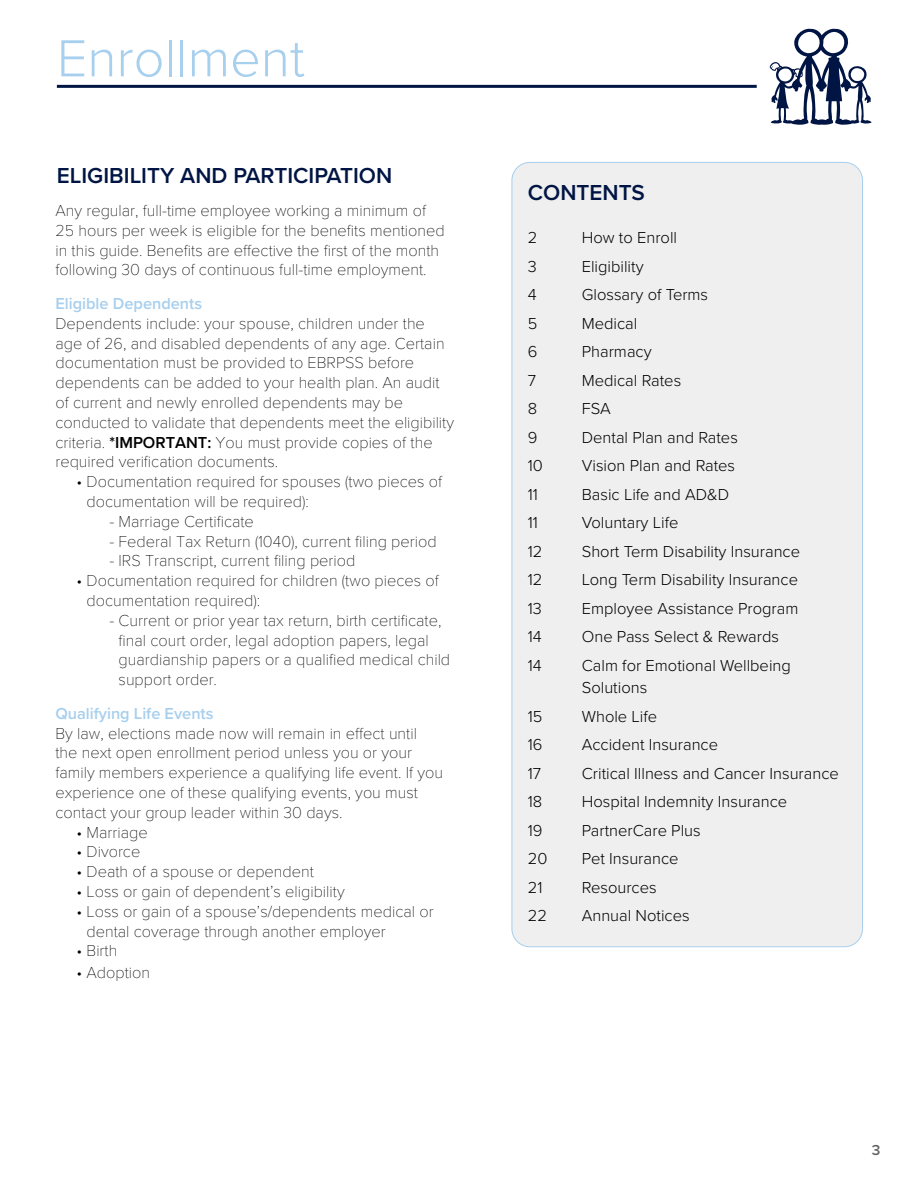
<style>
.page{position:relative;width:918px;height:1188px;background:#fff}
.page>*{position:absolute;margin:0;border:0;box-sizing:border-box;transform-origin:0 0}
.t1{font:300 54px "Proxima Nova";color:#a7cfee}
.t2{font:600 22.5px "Proxima Nova";color:#001544}
.t3{font:100 16.5px/19.8px "Proxima Nova T";color:#000}
.t4{font:300 16.5px/22.5px "Proxima Nova";color:#000}
.t5{font:600 16.5px "Proxima Nova";color:#a7cfee}
.t6{font:600 15px "Proxima Nova";color:#636466}
.s1{font-family:"Proxima Nova";font-weight:600}
</style>
<div class="page">
<div style="left:512px;top:162px;width:351px;height:785px;background:#eeefee;border-radius:18px"></div>
<hr style="left:57px;top:85px;width:700px;height:3px;background:#001544">
<svg style="left:769px;top:28px;width:103px;height:97px"></svg>
<h1 class="t1" style="left:57px;top:18px;width:249px">Enrollment</h1>
<h2 class="t2" style="left:57px;top:158px;width:337px">ELIGIBILITY AND PARTICIPATION</h2>
<p class="t3" style="left:55px;top:200px;width:391px">Any regular, full-time employee working a minimum of 25 hours per week is eligible for the benefits mentioned in this guide. Benefits are effective the first of the month following 30 days of continuous full-time employment.</p>
<p class="t5" style="left:55px;top:291px;width:148px">Eligible Dependents</p>
<p class="t3" style="left:55px;top:312px;width:400px">Dependents include: your spouse, children under the age of 26, and disabled dependents of any age. Certain documentation must be provided to EBRPSS before dependents can be added to your health plan. An audit of current and newly enrolled dependents may be conducted to validate that dependents meet the eligibility criteria. <span class="s1">*IMPORTANT:</span> You must provide copies of the required verification documents.</p>
<p class="t3" style="left:87px;top:471px;width:357px;text-indent:-10px">• Documentation required for spouses (two pieces of documentation will be required):</p>
<p class="t3" style="left:109px;top:510px;width:146px">- Marriage Certificate</p>
<p class="t3" style="left:109px;top:530px;width:329px">- Federal Tax Return (1040), current filing period</p>
<p class="t3" style="left:109px;top:550px;width:247px">- IRS Transcript, current filing period</p>
<p class="t3" style="left:87px;top:570px;width:354px;text-indent:-10px">• Documentation required for children (two pieces of documentation required):</p>
<p class="t3" style="left:119px;top:609px;width:333px;text-indent:-9px">- Current or prior year tax return, birth certificate, final court order, legal adoption papers, legal guardianship papers or a qualified medical child support order.</p>
<p class="t5" style="left:55px;top:701px;width:160px">Qualifying Life Events</p>
<p class="t3" style="left:55px;top:722px;width:389px">By law, elections made now will remain in effect until the next open enrollment period unless you or your family members experience a qualifying life event. If you experience one of these qualifying events, you must contact your group leader within 30 days.</p>
<p class="t3" style="left:76px;top:821px;width:73px">• Marriage</p>
<p class="t3" style="left:76px;top:841px;width:65px">• Divorce</p>
<p class="t3" style="left:76px;top:861px;width:239px">• Death of a spouse or dependent</p>
<p class="t3" style="left:76px;top:881px;width:270px">• Loss or gain of dependent’s eligibility</p>
<p class="t3" style="left:87px;top:900px;width:349px;text-indent:-10px">• Loss or gain of a spouse’s/dependents medical or dental coverage through another employer</p>
<p class="t3" style="left:76px;top:940px;width:42px">• Birth</p>
<p class="t3" style="left:76px;top:962px;width:75px">• Adoption</p>
<h2 class="t2" style="left:528px;top:175px;width:119px">CONTENTS</h2>
<p class="t4" style="left:528px;top:226px;width:11px">2</p>
<p class="t4" style="left:582px;top:226px;width:97px">How to Enroll</p>
<p class="t4" style="left:528px;top:254px;width:10px">3</p>
<p class="t4" style="left:582px;top:254px;width:63px">Eligibility</p>
<p class="t4" style="left:528px;top:283px;width:10px">4</p>
<p class="t4" style="left:582px;top:283px;width:128px">Glossary of Terms</p>
<p class="t4" style="left:528px;top:311px;width:11px">5</p>
<p class="t4" style="left:582px;top:311px;width:57px">Medical</p>
<p class="t4" style="left:528px;top:340px;width:11px">6</p>
<p class="t4" style="left:582px;top:340px;width:71px">Pharmacy</p>
<p class="t4" style="left:528px;top:368px;width:10px">7</p>
<p class="t4" style="left:582px;top:368px;width:101px">Medical Rates</p>
<p class="t4" style="left:528px;top:397px;width:11px">8</p>
<p class="t4" style="left:582px;top:397px;width:31px">FSA</p>
<p class="t4" style="left:528px;top:425px;width:11px">9</p>
<p class="t4" style="left:582px;top:425px;width:158px">Dental Plan and Rates</p>
<p class="t4" style="left:528px;top:454px;width:17px">10</p>
<p class="t4" style="left:582px;top:454px;width:155px">Vision Plan and Rates</p>
<p class="t4" style="left:528px;top:482px;width:12px">11</p>
<p class="t4" style="left:582px;top:482px;width:149px">Basic Life and AD&amp;D</p>
<p class="t4" style="left:528px;top:510px;width:12px">11</p>
<p class="t4" style="left:582px;top:510px;width:98px">Voluntary Life</p>
<p class="t4" style="left:528px;top:539px;width:16px">12</p>
<p class="t4" style="left:582px;top:539px;width:220px">Short Term Disability Insurance</p>
<p class="t4" style="left:528px;top:567px;width:16px">12</p>
<p class="t4" style="left:582px;top:567px;width:218px">Long Term Disability Insurance</p>
<p class="t4" style="left:528px;top:596px;width:16px">13</p>
<p class="t4" style="left:582px;top:596px;width:218px">Employee Assistance Program</p>
<p class="t4" style="left:528px;top:624px;width:16px">14</p>
<p class="t4" style="left:582px;top:624px;width:199px">One Pass Select &amp; Rewards</p>
<p class="t4" style="left:528px;top:653px;width:16px">14</p>
<p class="t4" style="left:582px;top:653px;width:211px">Calm for Emotional Wellbeing<br>Solutions</p>
<p class="t4" style="left:528px;top:704px;width:16px">15</p>
<p class="t4" style="left:582px;top:704px;width:77px">Whole Life</p>
<p class="t4" style="left:528px;top:732px;width:16px">16</p>
<p class="t4" style="left:582px;top:732px;width:138px">Accident Insurance</p>
<p class="t4" style="left:528px;top:761px;width:15px">17</p>
<p class="t4" style="left:582px;top:761px;width:259px">Critical Illness and Cancer Insurance</p>
<p class="t4" style="left:528px;top:789px;width:16px">18</p>
<p class="t4" style="left:582px;top:789px;width:207px">Hospital Indemnity Insurance</p>
<p class="t4" style="left:528px;top:818px;width:16px">19</p>
<p class="t4" style="left:582px;top:818px;width:120px">PartnerCare Plus</p>
<p class="t4" style="left:528px;top:846px;width:21px">20</p>
<p class="t4" style="left:582px;top:846px;width:98px">Pet Insurance</p>
<p class="t4" style="left:528px;top:875px;width:16px">21</p>
<p class="t4" style="left:582px;top:875px;width:76px">Resources</p>
<p class="t4" style="left:528px;top:903px;width:21px">22</p>
<p class="t4" style="left:582px;top:903px;width:109px">Annual Notices</p>
<p class="t6" style="left:872px;top:1139px;width:10px">3</p>
</div>
